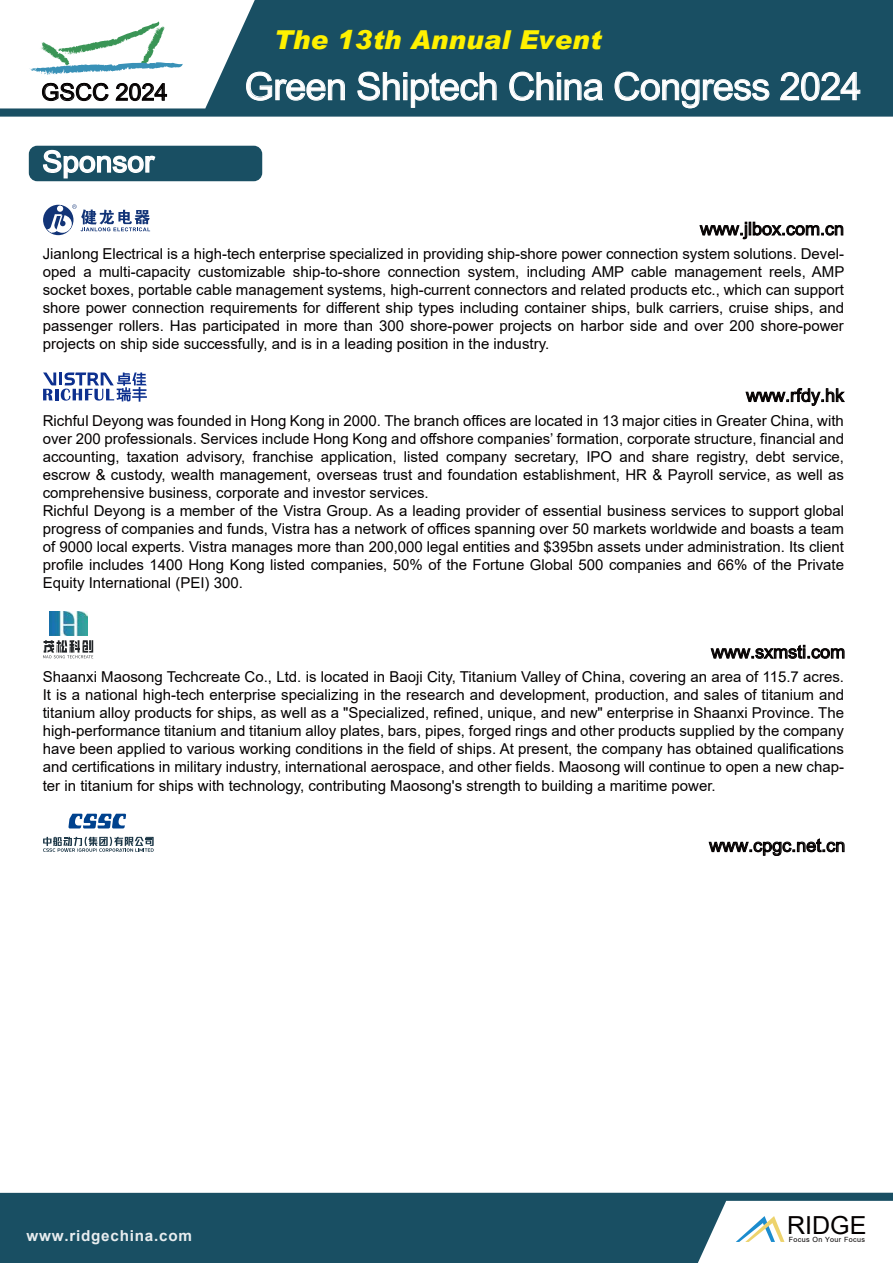
<style>
.page{position:relative;width:893px;height:1263px;background:#fff}
.page>*{position:absolute;margin:0;border:0;box-sizing:border-box;transform-origin:0 0}
.t1{font:37.95px "Arial";letter-spacing:-.02em;color:#fff}
.t2{font:29.25px "Arial";color:#fff}
.t3{font:italic 900 26.1px "Arial";letter-spacing:.01em;color:#fff100}
.t4{font:24.9px "Arial";color:#040000}
.t5{font:23.25px "Arial";color:#040000}
.t6{font:18px "Arial";color:#040000}
.t7{font:700 15.15px "Arial";letter-spacing:.05em;color:#fff}
.t8{font:15px/18px "Arial";color:#040000;text-align:justify}
.t9{font:7.2px "Arial";letter-spacing:.05em;color:#040000}
</style>
<div class="page">
<svg style="left:700px;top:222px;width:143px;height:17px"></svg>
<svg style="left:43px;top:204px;width:107px;height:31px"></svg>
<div style="left:29px;top:146px;width:233px;height:35px;background:#194f63;border-radius:8px"></div>
<svg style="left:43px;top:149px;width:113px;height:30px"></svg>
<svg style="left:0;top:0;width:893px;height:117px;fill:#194f63"></svg>
<svg style="left:246px;top:71px;width:99px;height:30px;background:#457181"></svg>
<svg style="left:357px;top:71px;width:140px;height:37px;background:#3f6c7d"></svg>
<svg style="left:509px;top:71px;width:95px;height:30px;background:#447080"></svg>
<svg style="left:614px;top:71px;width:156px;height:37px;background:#3c6a7b"></svg>
<svg style="left:780px;top:72px;width:81px;height:29px;background:#4a7484"></svg>
<svg style="left:42px;top:83px;width:67px;height:18px"></svg>
<svg style="left:115px;top:83px;width:52px;height:18px"></svg>
<svg style="left:29px;top:21px;width:154px;height:54px"></svg>
<svg style="left:0;top:1193px;width:893px;height:70px;fill:#194f63"></svg>
<svg style="left:736px;top:1216px;width:48px;height:26px"></svg>
<svg style="left:746px;top:388px;width:99px;height:18px"></svg>
<svg style="left:43px;top:372px;width:104px;height:30px"></svg>
<svg style="left:711px;top:645px;width:133px;height:14px"></svg>
<img style="left:50px;top:611px;width:37px;height:25px">
<svg style="left:43px;top:640px;width:50px;height:18px"></svg>
<svg style="left:709px;top:838px;width:135px;height:18px"></svg>
<svg style="left:68px;top:814px;width:58px;height:14px"></svg>
<svg style="left:43px;top:837px;width:111px;height:15px"></svg>
<h3 class="t5" style="left:41px;top:76px;width:128px">GSCC 2024</h3>
<h2 class="t2" style="left:42px;top:141px;width:113px">Sponsor</h2>
<h3 class="t3" style="left:274px;top:23px;width:329px">The 13th Annual Event</h3>
<h1 class="t1" style="left:245px;top:60px;width:619px">Green Shiptech China Congress 2024</h1>
<p class="t6" style="left:700px;top:216px;width:146px">www.jlbox.com.cn</p>
<p class="t8" style="left:43px;top:245px;width:803px">Jianlong Electrical is a high-tech enterprise specialized in providing ship-shore power connection system solutions. Devel&shy;oped a multi-capacity customizable ship-to-shore connection system, including AMP cable management reels, AMP socket boxes, portable cable management systems, high-current connectors and related products etc., which can support shore power connection requirements for different ship types including container ships, bulk carriers, cruise ships, and passenger rollers. Has participated in more than 300 shore-power projects on harbor side and over 200 shore-power projects on ship side successfully, and is in a leading position in the industry.</p>
<p class="t6" style="left:746px;top:383px;width:100px">www.rfdy.hk</p>
<p class="t8" style="left:43px;top:411px;width:803px;text-align:left">Richful Deyong was founded in Hong Kong in 2000. The branch offices are located in 13 major cities in Greater China, with over 200 professionals. Services include Hong Kong and offshore companies’ formation, corporate structure, financial and accounting, taxation advisory, franchise application, listed company secretary, IPO and share registry, debt service, escrow &amp; custody, wealth management, overseas trust and foundation establishment, HR &amp; Payroll service, as well as comprehensive business, corporate and investor services.<br>Richful Deyong is a member of the Vistra Group. As a leading provider of essential business services to support global progress of companies and funds, Vistra has a network of offices spanning over 50 markets worldwide and boasts a team of 9000 local experts. Vistra manages more than 200,000 legal entities and $395bn assets under administration. Its client profile includes 1400 Hong Kong listed companies, 50% of the Fortune Global 500 companies and 66% of the Private Equity International (PEI) 300.</p>
<p class="t6" style="left:711px;top:639px;width:135px">www.sxmsti.com</p>
<p class="t8" style="left:43px;top:668px;width:803px">Shaanxi Maosong Techcreate Co., Ltd. is located in Baoji City, Titanium Valley of China, covering an area of 115.7 acres.<br>It is a national high-tech enterprise specializing in the research and development, production, and sales of titanium and titanium alloy products for ships, as well as a "Specialized, refined, unique, and new" enterprise in Shaanxi Province. The high-performance titanium and titanium alloy plates, bars, pipes, forged rings and other products supplied by the company have been applied to various working conditions in the field of ships. At present, the company has obtained qualifications and certifications in military industry, international aerospace, and other fields. Maosong will continue to open a new chap&shy;ter in titanium for ships with technology, contributing Maosong's strength to building a maritime power.</p>
<p class="t7" style="left:26px;top:1225px;width:167px">www.ridgechina.com</p>
<p class="t6" style="left:709px;top:833px;width:138px">www.cpgc.net.cn</p>
<h3 class="t4" style="left:787px;top:1208px;width:81px">RIDGE</h3>
<p class="t9" style="left:789px;top:1235px;width:78px">Focus On Your Focus</p>
</div>
